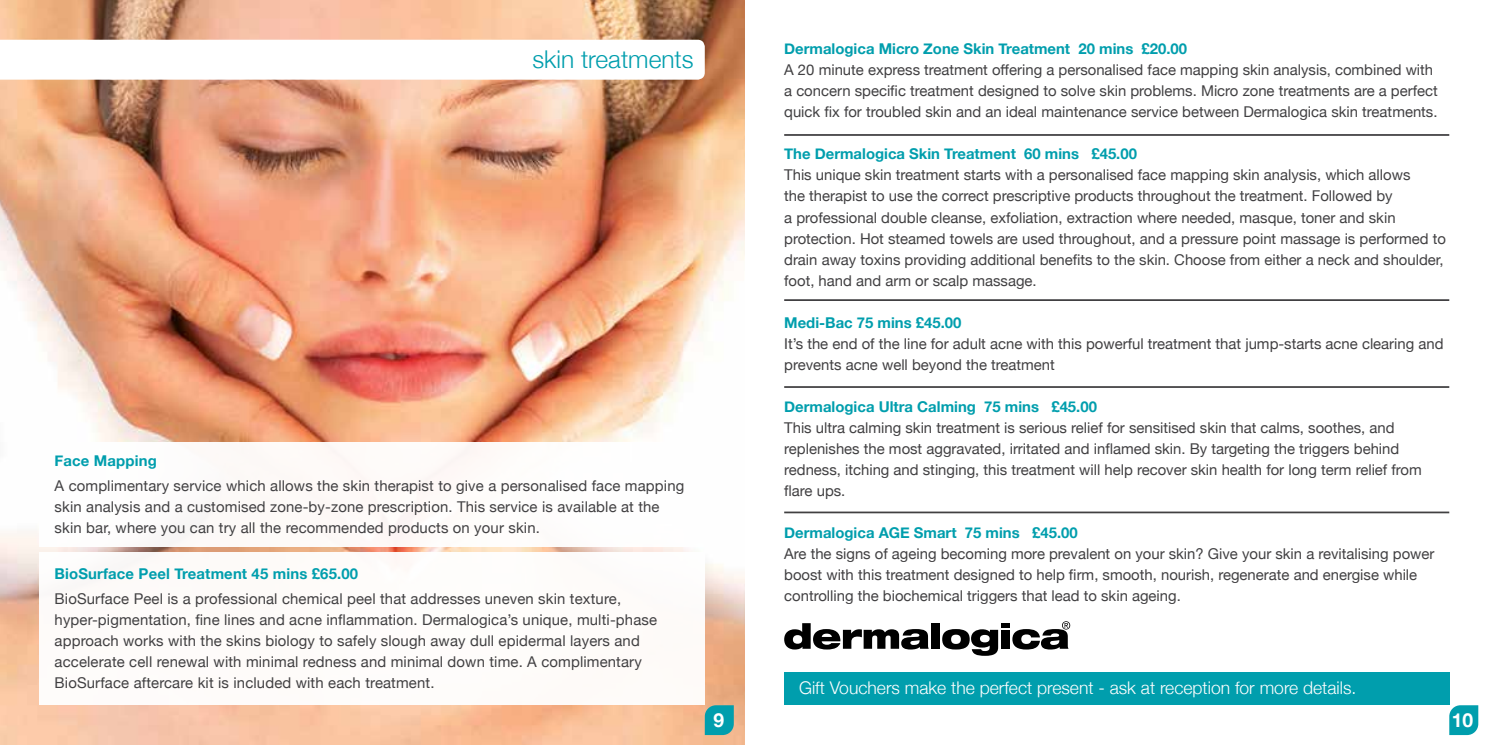
<style>
.page{position:relative;width:1489px;height:745px;background:#fff}
.page>*{position:absolute;margin:0;border:0;box-sizing:border-box;transform-origin:0 0}
.t1{font:300 24.5px "Helvetica Neue";color:#009ead}
.t2{font:700 19.25px "Helvetica Neue";color:#fff}
.t3{font:300 17.5px "Helvetica Neue";color:#fff}
.t4{font:14.88px/21px "Helvetica Neue";color:#414042}
.t5{font:700 14.88px "Helvetica Neue";color:#009ead}
</style>
<div class="page">
<svg style="left:1449px;top:704px;width:28px;height:30px"></svg>
<img style="left:0;top:0;width:744px;height:744px">
<svg style="left:0;top:40px;width:704px;height:40px"></svg>
<div style="left:40px;top:552px;width:664px;height:152px;background:#fff"></div>
<div style="left:40px;top:441px;width:664px;height:105px;background:#fff"></div>
<hr style="left:784px;top:134px;width:665px;height:2px;background:#414042">
<hr style="left:784px;top:299px;width:665px;height:2px;background:#414042">
<hr style="left:784px;top:386px;width:665px;height:1px;background:#414042">
<hr style="left:784px;top:511px;width:665px;height:2px;background:#414042">
<svg style="left:784px;top:623px;width:144px;height:26px"></svg>
<div style="left:931px;top:622px;width:8px;height:26px;background:#000"></div>
<svg style="left:942px;top:629px;width:56px;height:26px"></svg>
<div style="left:1001px;top:622px;width:8px;height:5px;background:#000"></div>
<div style="left:1001px;top:629px;width:8px;height:19px;background:#000"></div>
<svg style="left:1012px;top:621px;width:58px;height:28px"></svg>
<div style="left:784px;top:671px;width:665px;height:33px;background:#009ead"></div>
<svg style="left:704px;top:704px;width:29px;height:30px"></svg>
<h1 class="t1" style="left:532px;top:39px;width:163px">skin treatments</h1>
<p class="t5" style="left:55px;top:449px;width:104px">Face Mapping</p>
<p class="t4" style="left:55px;top:475px;width:631px">A complimentary service which allows the skin therapist to give a personalised face mapping skin analysis and a customised zone-by-zone prescription. This service is available at the skin bar, where you can try all the recommended products on your skin.</p>
<p class="t5" style="left:55px;top:562px;width:305px">BioSurface Peel Treatment 45 mins £65.00</p>
<p class="t4" style="left:55px;top:588px;width:604px">BioSurface Peel is a professional chemical peel that addresses uneven skin texture, hyper-pigmentation, fine lines and acne inflammation. Dermalogica’s unique, multi-phase approach works with the skins biology to safely slough away dull epidermal layers and accelerate cell renewal with minimal redness and minimal down time. A complimentary BioSurface aftercare kit is included with each treatment.</p>
<p class="t2" style="left:713px;top:704px;width:12px">9</p>
<p class="t5" style="left:784px;top:37px;width:404px">Dermalogica Micro Zone Skin Treatment 20 mins £20.00</p>
<p class="t4" style="left:784px;top:60px;width:655px">A 20 minute express treatment offering a personalised face mapping skin analysis, combined with a concern specific treatment designed to solve skin problems. Micro zone treatments are a perfect quick fix for troubled skin and an ideal maintenance service between Dermalogica skin treatments.</p>
<p class="t5" style="left:784px;top:142px;width:354px">The Dermalogica Skin Treatment 60 mins £45.00</p>
<p class="t4" style="left:784px;top:165px;width:663px">This unique skin treatment starts with a personalised face mapping skin analysis, which allows<br>the therapist to use the correct prescriptive products throughout the treatment. Followed by<br>a professional double cleanse, exfoliation, extraction where needed, masque, toner and skin protection. Hot steamed towels are used throughout, and a pressure point massage is performed to drain away toxins providing additional benefits to the skin. Choose from either a neck and shoulder, foot, hand and arm or scalp massage.</p>
<p class="t5" style="left:784px;top:310px;width:179px">Medi-Bac 75 mins £45.00</p>
<p class="t4" style="left:784px;top:333px;width:661px">It’s the end of the line for adult acne with this powerful treatment that jump-starts acne clearing and prevents acne well beyond the treatment</p>
<p class="t5" style="left:784px;top:394px;width:314px">Dermalogica Ultra Calming 75 mins £45.00</p>
<p class="t4" style="left:784px;top:417px;width:639px">This ultra calming skin treatment is serious relief for sensitised skin that calms, soothes, and replenishes the most aggravated, irritated and inflamed skin. By targeting the triggers behind redness, itching and stinging, this treatment will help recover skin health for long term relief from flare ups.</p>
<p class="t5" style="left:784px;top:520px;width:295px">Dermalogica AGE Smart 75 mins £45.00</p>
<p class="t4" style="left:784px;top:543px;width:651px">Are the signs of ageing becoming more prevalent on your skin? Give your skin a revitalising power boost with this treatment designed to help firm, smooth, nourish, regenerate and energise while controlling the biochemical triggers that lead to skin ageing.</p>
<p class="t3" style="left:799px;top:673px;width:558px">Gift Vouchers make the perfect present - ask at reception for more details.</p>
<p class="t2" style="left:1451px;top:704px;width:23px">10</p>
</div>
